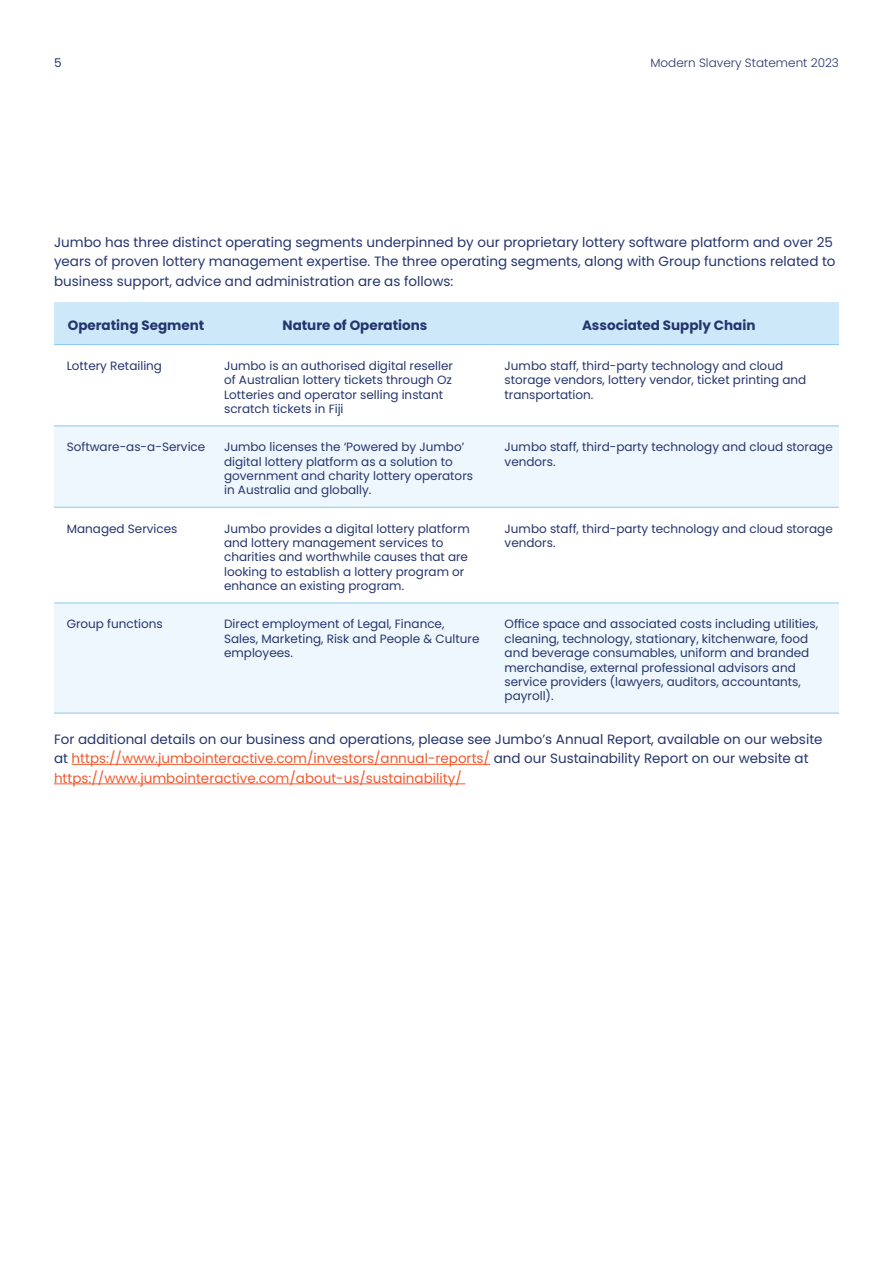
<style>
.page{position:relative;width:893px;height:1263px;background:#fff}
.page>*{position:absolute;margin:0;border:0;box-sizing:border-box;transform-origin:0 0}
.t1{font:13.5px/19.5px "Poppins";color:#25356e}
.t2{font:700 13.5px "Poppins";color:#25356e}
.t3{font:12px/14.4px "Poppins";color:#25356e}
.t4{font:300 12px "Poppins";color:#25356e}
.s1{color:#f15a2f}
</style>
<div class="page">
<hr style="left:72px;top:764px;width:418px;height:1px;background:#f15a2f">
<hr style="left:54px;top:783px;width:411px;height:1px;background:#f15a2f">
<div style="left:54px;top:302px;width:785px;height:42px;background:#cde8f9"></div>
<svg style="left:54px;top:426px;width:785px;height:287px;fill:#eef7fd"></svg>
<hr style="left:54px;top:425px;width:157px;height:1px;background:#8ac8ee">
<hr style="left:211px;top:425px;width:281px;height:1px;background:#8ac8ee">
<hr style="left:492px;top:425px;width:347px;height:1px;background:#8ac8ee">
<hr style="left:54px;top:507px;width:157px;height:1px;background:#8ac8ee">
<hr style="left:211px;top:507px;width:281px;height:1px;background:#8ac8ee">
<hr style="left:492px;top:507px;width:347px;height:1px;background:#8ac8ee">
<hr style="left:54px;top:603px;width:157px;height:1px;background:#8ac8ee">
<hr style="left:211px;top:603px;width:281px;height:1px;background:#8ac8ee">
<hr style="left:492px;top:603px;width:347px;height:1px;background:#8ac8ee">
<hr style="left:54px;top:713px;width:157px;height:1px;background:#8ac8ee">
<hr style="left:211px;top:713px;width:281px;height:1px;background:#8ac8ee">
<hr style="left:492px;top:713px;width:347px;height:1px;background:#8ac8ee">
<hr style="left:54px;top:344px;width:157px;height:1px;background:#8ac8ee">
<hr style="left:211px;top:344px;width:281px;height:1px;background:#8ac8ee">
<hr style="left:492px;top:344px;width:347px;height:1px;background:#8ac8ee">
<p class="t3" style="left:54px;top:55px;width:9px">5</p>
<p class="t4" style="left:650px;top:55px;width:190px">Modern Slavery Statement 2023</p>
<p class="t1" style="left:54px;top:232px;width:783px">Jumbo has three distinct operating segments underpinned by our proprietary lottery software platform and over 25 years of proven lottery management expertise. The three operating segments, along with Group functions related to business support, advice and administration are as follows:</p>
<p class="t2" style="left:68px;top:318px;width:138px">Operating Segment</p>
<p class="t2" style="left:282px;top:318px;width:146px">Nature of Operations</p>
<p class="t2" style="left:582px;top:318px;width:175px">Associated Supply Chain</p>
<p class="t3" style="left:67px;top:359px;width:97px">Lottery Retailing</p>
<p class="t3" style="left:224px;top:359px;width:230px">Jumbo is an authorised digital reseller of Australian lottery tickets through Oz Lotteries and operator selling instant scratch tickets in Fiji</p>
<p class="t3" style="left:505px;top:359px;width:303px">Jumbo staff, third-party technology and cloud storage vendors, lottery vendor, ticket printing and transportation.</p>
<p class="t3" style="left:67px;top:440px;width:140px">Software-as-a-Service</p>
<p class="t3" style="left:224px;top:440px;width:250px">Jumbo licenses the ‘Powered by Jumbo’ digital lottery platform as a solution to government and charity lottery operators in Australia and globally.</p>
<p class="t3" style="left:505px;top:440px;width:330px">Jumbo staff, third-party technology and cloud storage vendors.</p>
<p class="t3" style="left:67px;top:521px;width:112px">Managed Services</p>
<p class="t3" style="left:224px;top:521px;width:247px">Jumbo provides a digital lottery platform and lottery management services to charities and worthwhile causes that are looking to establish a lottery program or enhance an existing program.</p>
<p class="t3" style="left:505px;top:521px;width:330px">Jumbo staff, third-party technology and cloud storage vendors.</p>
<p class="t3" style="left:67px;top:617px;width:98px">Group functions</p>
<p class="t3" style="left:224px;top:617px;width:257px">Direct employment of Legal, Finance,<br>Sales, Marketing, Risk and People &amp; Culture employees.</p>
<p class="t3" style="left:505px;top:617px;width:315px">Office space and associated costs including utilities, cleaning, technology, stationary, kitchenware, food and beverage consumables, uniform and branded merchandise, external professional advisors and service providers (lawyers, auditors, accountants, payroll).</p>
<p class="t1" style="left:54px;top:729px;width:770px">For additional details on our business and operations, please see Jumbo’s Annual Report, available on our website at <span class="s1">https://www.jumbointeractive.com/investors/annual-reports/</span> and our Sustainability Report on our website at <span class="s1">https://www.jumbointeractive.com/about-us/sustainability/</span></p>
</div>
